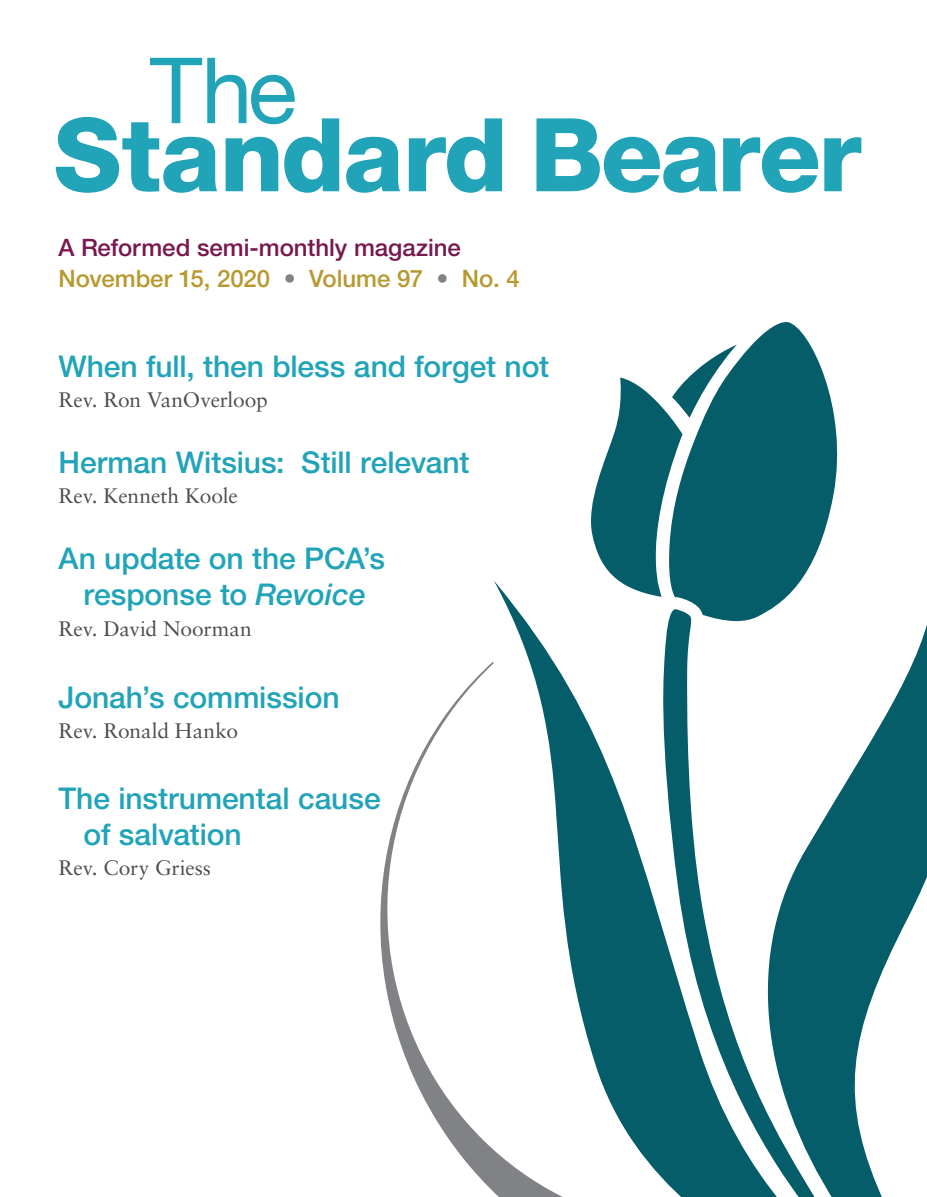
<style>
.page{position:relative;width:927px;height:1197px;background:#fff}
.page>*{position:absolute;margin:0;border:0;box-sizing:border-box;transform-origin:0 0}
.t1{font:800 102px "Helvetica Neue LT Std";letter-spacing:-.02em;color:#21a3b8}
.t2{font:91.5px "Helvetica Neue LT Std";color:#21a3b8}
.t3{font:500 30px/36px "Helvetica Neue LT Std";letter-spacing:-.005em;color:#21a3b8;text-align:center}
.t4{font:500 24px/31.5px "Helvetica Neue LT Std";letter-spacing:-.005em;color:#77184e}
.t5{font:21px "Sabon LT Std";letter-spacing:-.005em;color:#4d4d4f}
.s1{color:#b79930}
.s2{color:#808285}
.s3{font-style:italic}
</style>
<div class="page">
<svg style="left:591px;top:377px;width:77px;height:203px"></svg>
<svg style="left:494px;top:580px;width:168px;height:593px"></svg>
<svg style="left:820px;top:625px;width:107px;height:572px;fill:#055d6a"></svg>
<svg style="left:657px;top:609px;width:163px;height:588px"></svg>
<svg style="left:668px;top:322px;width:170px;height:299px;fill:#055d6a"></svg>
<svg style="left:380px;top:662px;width:202px;height:535px"></svg>
<svg style="left:922px;top:1192px;width:5px;height:5px"></svg>
<svg style="left:898px;top:1170px;width:9px;height:27px"></svg>
<h2 class="t2" style="left:150px;top:36px;width:149px">The</h2>
<h1 class="t1" style="left:53px;top:94px;width:809px">Standard Bearer</h1>
<p class="t4" style="left:58px;top:231px;width:463px">A Reformed semi-monthly magazine<br><span class="s1">November 15, 2020</span> <span class="s2">•</span> <span class="s1">Volume 97</span> <span class="s2">•</span> <span class="s1">No. 4</span></p>
<p class="t3" style="left:58px;top:348px;width:492px">When full, then bless and forget not</p>
<p class="t5" style="left:58px;top:387px;width:211px">Rev. Ron VanOverloop</p>
<p class="t3" style="left:58px;top:444px;width:413px">Herman Witsius: Still relevant</p>
<p class="t5" style="left:58px;top:483px;width:181px">Rev. Kenneth Koole</p>
<p class="t3" style="left:58px;top:540px;width:328px">An update on the PCA’s response to <span class="s3">Revoice</span></p>
<p class="t5" style="left:58px;top:617px;width:195px">Rev. David Noorman</p>
<p class="t3" style="left:58px;top:680px;width:283px">Jonah’s commission</p>
<p class="t5" style="left:58px;top:719px;width:181px">Rev. Ronald Hanko</p>
<p class="t3" style="left:84px;top:780px;width:299px;text-align:left;text-indent:-25px">The instrumental cause of salvation</p>
<p class="t5" style="left:58px;top:855px;width:154px">Rev. Cory Griess</p>
</div>
